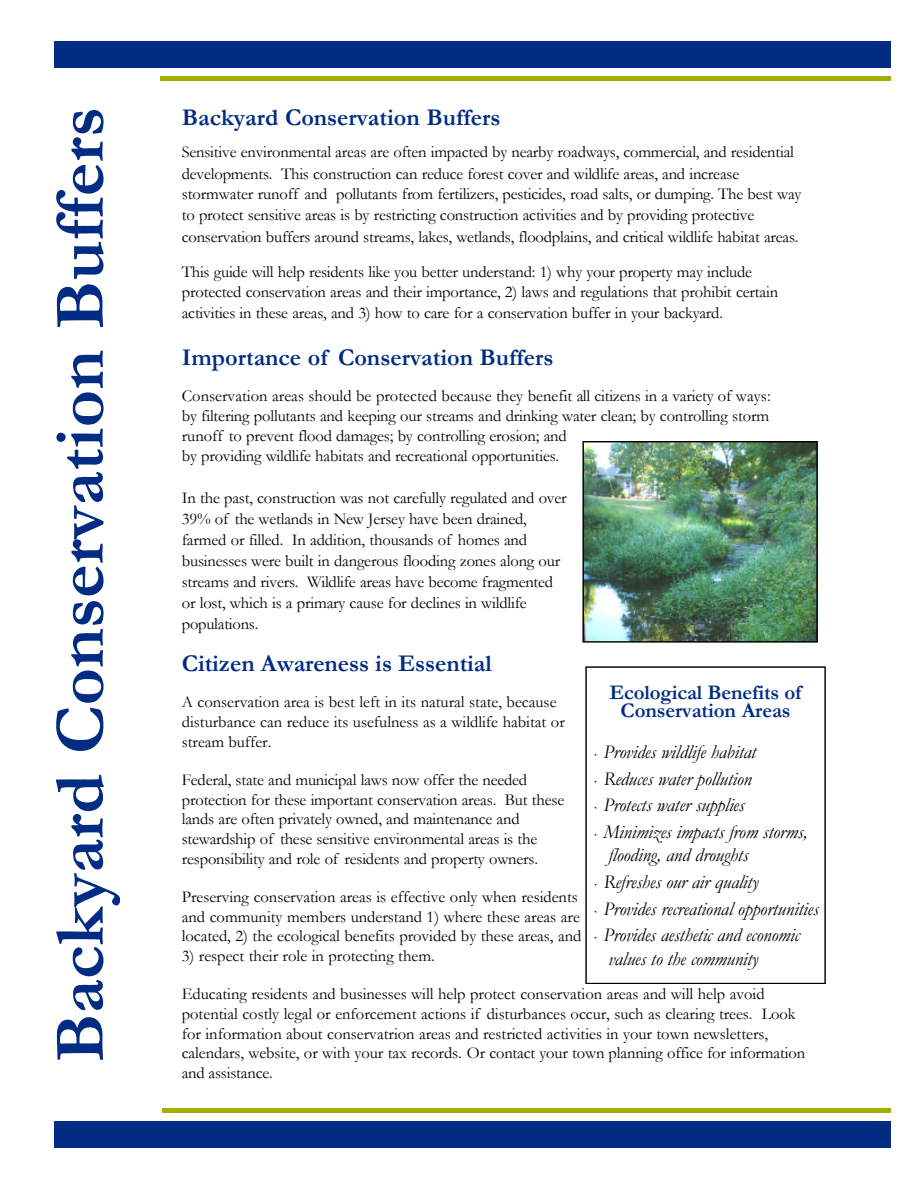
<style>
.page{position:relative;width:918px;height:1188px;background:#fff}
.page>*{position:absolute;margin:0;border:0;box-sizing:border-box;transform-origin:0 0}
.t1{font:700 72px "Garamond";color:#002c83}
.t2{font:700 24.15px "Garamond";color:#002c83}
.t3{font:700 20.85px/18px "Garamond";letter-spacing:-.005em;color:#002c83;text-align:center}
.t4{font:italic 19.5px/23.4px "Garamond";letter-spacing:-.005em;color:#000}
.t5{font:16.5px/19.8px "Garamond";letter-spacing:-.01em;color:#000}
</style>
<div class="page">
<div style="left:54px;top:41px;width:837px;height:27px;background:#002c83"></div>
<div style="left:160px;top:76px;width:731px;height:5px;background:#a2b000"></div>
<div style="left:54px;top:1121px;width:837px;height:27px;background:#002c83"></div>
<div style="left:162px;top:1108px;width:729px;height:5px;background:#a2b000"></div>
<img style="left:582px;top:441px;width:236px;height:202px">
<svg style="left:585px;top:666px;width:241px;height:318px"></svg>
<h1 class="t1" style="left:41px;top:1062px;width:957px;rotate:-90deg">Backyard Conservation Buffers</h1>
<h2 class="t2" style="left:182px;top:104px;width:320px">Backyard Conservation Buffers</h2>
<p class="t5" style="left:182px;top:142px;width:621px;line-height:21px">Sensitive environmental areas are often impacted by nearby roadways, commercial, and residential developments. This construction can reduce forest cover and wildlife areas, and increase stormwater runoff and pollutants from fertilizers, pesticides, road salts, or dumping. The best way to protect sensitive areas is by restricting construction activities and by providing protective conservation buffers around streams, lakes, wetlands, floodplains, and critical wildlife habitat areas.</p>
<p class="t5" style="left:182px;top:262px;width:598px;line-height:20.4px">This guide will help residents like you better understand: 1) why your property may include protected conservation areas and their importance, 2) laws and regulations that prohibit certain activities in these areas, and 3) how to care for a conservation buffer in your backyard.</p>
<h2 class="t2" style="left:182px;top:344px;width:373px">Importance of Conservation Buffers</h2>
<p class="t5" style="left:182px;top:387px;width:590px">Conservation areas should be protected because they benefit all citizens in a variety of ways: by filtering pollutants and keeping our streams and drinking water clean; by controlling storm runoff to prevent flood damages; by controlling erosion; and<br>by providing wildlife habitats and recreational opportunities.</p>
<p class="t5" style="left:182px;top:487px;width:387px;line-height:21px">In the past, construction was not carefully regulated and over 39% of the wetlands in New Jersey have been drained, farmed or filled. In addition, thousands of homes and businesses were built in dangerous flooding zones along our streams and rivers. Wildlife areas have become fragmented or lost, which is a primary cause for declines in wildlife populations.</p>
<h2 class="t2" style="left:182px;top:650px;width:311px">Citizen Awareness is Essential</h2>
<p class="t5" style="left:182px;top:693px;width:385px">A conservation area is best left in its natural state, because disturbance can reduce its usefulness as a wildlife habitat or stream buffer.</p>
<p class="t5" style="left:182px;top:770px;width:384px">Federal, state and municipal laws now offer the needed protection for these important conservation areas. But these lands are often privately owned, and maintenance and stewardship of these sensitive environmental areas is the responsibility and role of residents and property owners.</p>
<p class="t5" style="left:182px;top:887px;width:401px">Preserving conservation areas is effective only when residents and community members understand 1) where these areas are located, 2) the ecological benefits provided by these areas, and</p>
<p class="t5" style="left:182px;top:946px;width:254px">3) respect their role in protecting them.</p>
<p class="t5" style="left:182px;top:984px;width:625px">Educating residents and businesses will help protect conservation areas and will help avoid potential costly legal or enforcement actions if disturbances occur, such as clearing trees. Look for information about conservatrion areas and restricted activities in your town newsletters, calendars, website, or with your tax records. Or contact your town planning office for information</p>
<p class="t3" style="left:609px;top:684px;width:194px">Ecological Benefits of<br>Conservation Areas</p>
<p class="t4" style="left:594px;top:741px;width:164px">• Provides wildlife habitat</p>
<p class="t4" style="left:594px;top:767px;width:160px">• Reduces water pollution</p>
<p class="t4" style="left:594px;top:794px;width:152px">• Protects water supplies</p>
<p class="t4" style="left:608px;top:821px;width:201px;text-indent:-15px">• Minimizes impacts from storms, flooding, and droughts</p>
<p class="t4" style="left:594px;top:871px;width:166px">• Refreshes our air quality</p>
<p class="t4" style="left:594px;top:897px;width:227px">• Provides recreational opportunities</p>
<p class="t4" style="left:608px;top:924px;width:193px;text-indent:-15px">• Provides aesthetic and economic values to the community</p>
<p class="t5" style="left:182px;top:1063px;width:92px">and assistance.</p>
</div>
